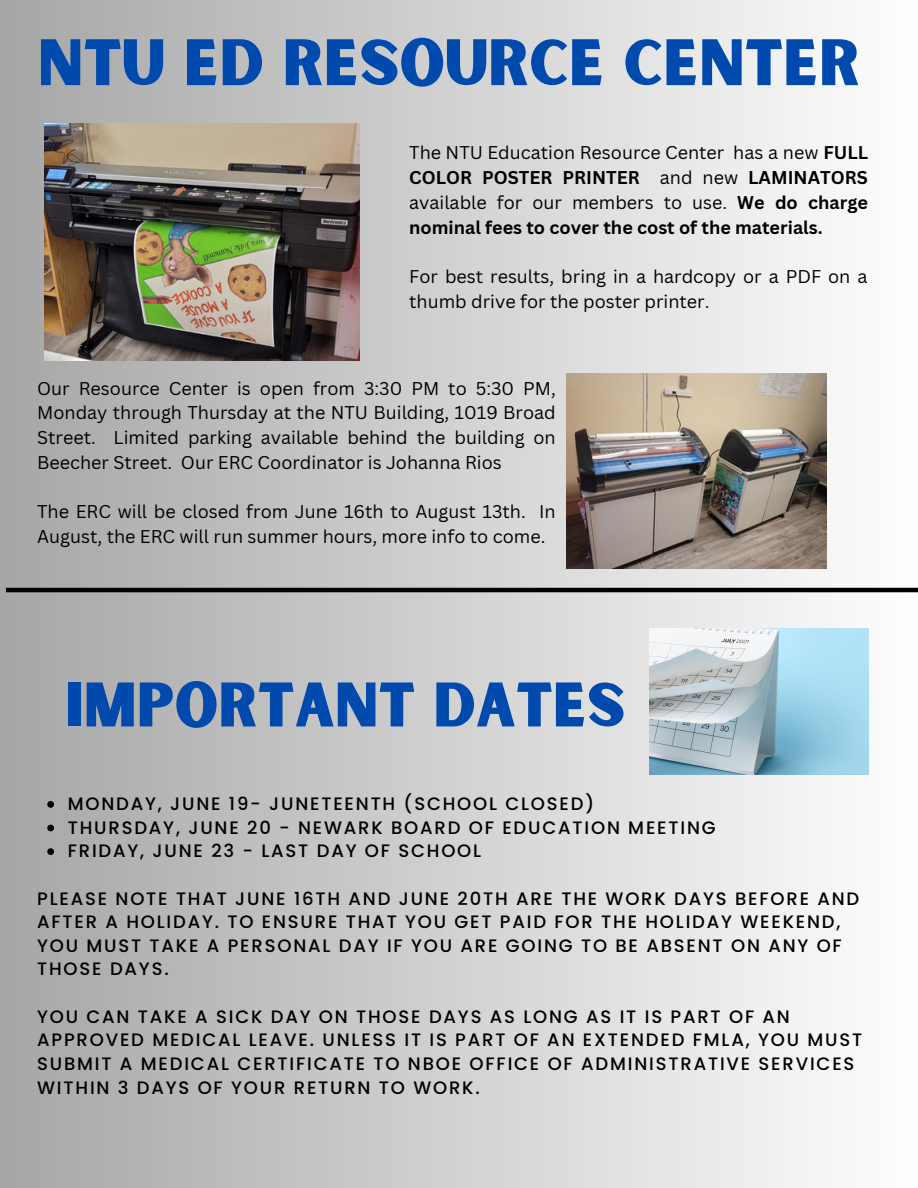
<style>
.page{position:relative;width:918px;height:1188px;background:#fff}
.page>*{position:absolute;margin:0;border:0;box-sizing:border-box;transform-origin:0 0}
.t1{font:62.55px "Sunborn Sans One";color:#004aad}
.t2{font:60px "Sunborn Sans One";color:#004aad}
.t3{font:500 18px/23.7px "Poppins";letter-spacing:.1em;color:#000}
.t4{font:18px/24.8px "Canva Sans";color:#000}
.t5{font:700 18px/24.8px "Canva Sans";color:#000;text-align:justify}
.s1{font-weight:400}
</style>
<div class="page">
<div style="left:0;top:0;width:918px;height:1188px;background:linear-gradient(to right,#a6a6a6,#fefefe)"></div>
<hr style="left:6px;top:588px;width:912px;height:4px;background:#000">
<img style="left:649px;top:629px;width:220px;height:146px">
<svg style="left:47px;top:801px;width:7px;height:7px"></svg>
<svg style="left:47px;top:825px;width:7px;height:6px"></svg>
<svg style="left:47px;top:848px;width:7px;height:7px"></svg>
<img style="left:44px;top:124px;width:315px;height:236px">
<img style="left:566px;top:374px;width:260px;height:195px">
<p class="t1" style="left:38px;top:23px;width:824px">NTU ED RESOURCE CENTER</p>
<p class="t5" style="left:409px;top:140px;width:460px"><span class="s1">The NTU Education Resource Center has a new</span> FULL COLOR POSTER PRINTER <span class="s1">and new</span> LAMINATORS <span class="s1">available for our members to use.</span> We do charge nominal fees to cover the cost of the materials.</p>
<p class="t4" style="left:409px;top:264px;width:460px">For best results, bring in a hardcopy or a PDF on a thumb drive for the poster printer.</p>
<p class="t4" style="left:37px;top:375px;width:520px;text-align:justify">Our Resource Center is open from 3:30 PM to 5:30 PM, Monday through Thursday at the NTU Building, 1019 Broad Street. Limited parking available behind the building on Beecher Street. Our ERC Coordinator is Johanna Rios</p>
<p class="t4" style="left:37px;top:499px;width:520px">The ERC will be closed from June 16th to August 13th. In<br>August, the ERC will run summer hours, more info to come.</p>
<p class="t2" style="left:65px;top:666px;width:562px">IMPORTANT DATES</p>
<p class="t3" style="left:68px;top:792px;width:528px">MONDAY, JUNE 19- JUNETEENTH (SCHOOL CLOSED)</p>
<p class="t3" style="left:68px;top:815px;width:650px">THURSDAY, JUNE 20 - NEWARK BOARD OF EDUCATION MEETING</p>
<p class="t3" style="left:68px;top:839px;width:415px">FRIDAY, JUNE 23 - LAST DAY OF SCHOOL</p>
<p class="t3" style="left:37px;top:886px;width:824px">PLEASE NOTE THAT JUNE 16TH AND JUNE 20TH ARE THE WORK DAYS BEFORE AND AFTER A HOLIDAY. TO ENSURE THAT YOU GET PAID FOR THE HOLIDAY WEEKEND, YOU MUST TAKE A PERSONAL DAY IF YOU ARE GOING TO BE ABSENT ON ANY OF THOSE DAYS.</p>
<p class="t3" style="left:37px;top:1004px;width:827px">YOU CAN TAKE A SICK DAY ON THOSE DAYS AS LONG AS IT IS PART OF AN APPROVED MEDICAL LEAVE. UNLESS IT IS PART OF AN EXTENDED FMLA, YOU MUST SUBMIT A MEDICAL CERTIFICATE TO NBOE OFFICE OF ADMINISTRATIVE SERVICES WITHIN 3 DAYS OF YOUR RETURN TO WORK.</p>
</div>
